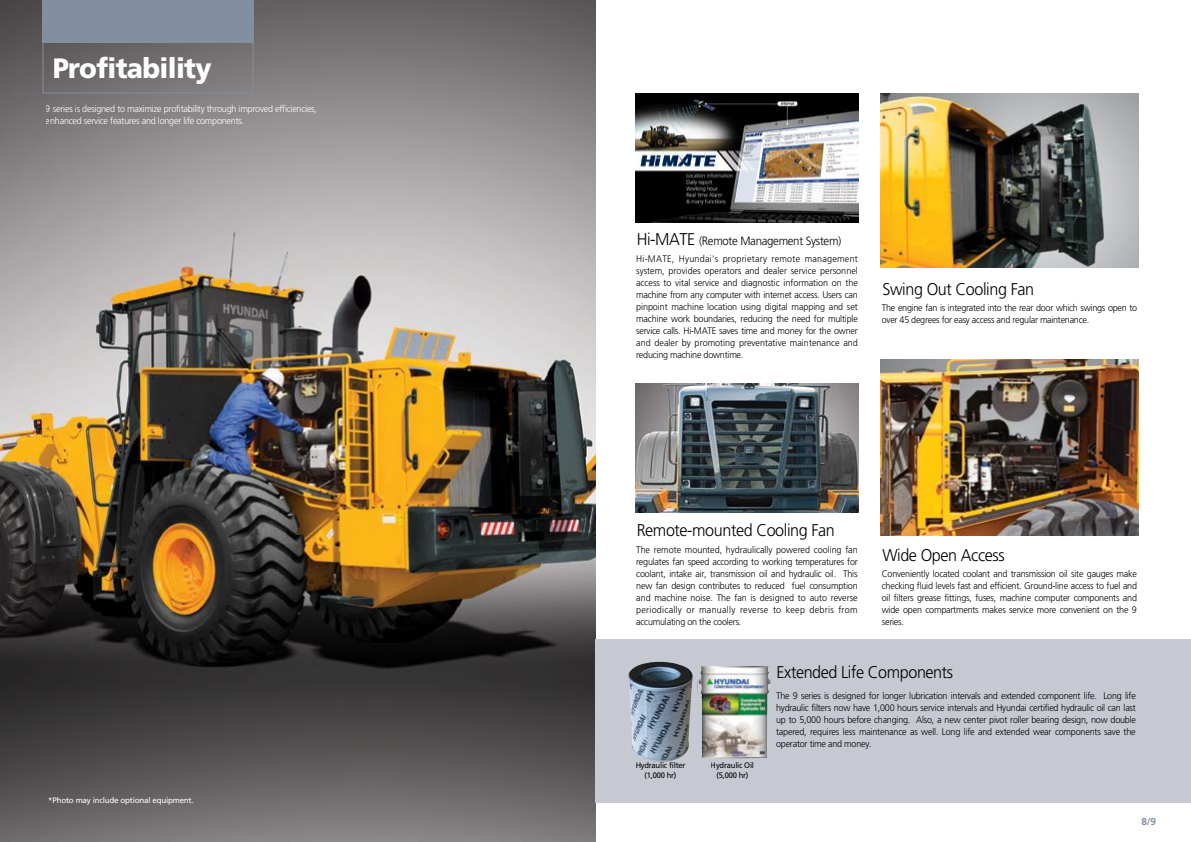
<style>
.page{position:relative;width:1191px;height:842px;background:#fff}
.page>*{position:absolute;margin:0;border:0;box-sizing:border-box;transform-origin:0 0}
.t1{font:900 28px "Frutiger";letter-spacing:-.025em;color:#fff;scale:.95 1}
.t2{font:300 17px "Frutiger";letter-spacing:-.025em;color:#000;scale:.95 1}
.t3{font:300 12px "Frutiger";letter-spacing:-.025em;color:#000;scale:.95 1}
.t4{font:700 10px "Frutiger";color:#818fa1}
.t5{font:300 9.5px/12px "Frutiger";letter-spacing:-.025em;color:#000;text-align:justify;scale:.95 1}
.t6{font:300 9.5px/12px "Frutiger";letter-spacing:-.025em;color:#fff;scale:.95 1}
.t7{font:8px/9.6px "Frutiger";letter-spacing:-.025em;color:#000;text-align:center;scale:.95 1}
.t8{font:8px "Frutiger";letter-spacing:-.025em;color:#fff}
.s1{font-size:17px}
</style>
<div class="page">
<img style="left:0;top:0;width:595px;height:842px">
<svg style="left:43px;top:43px;width:211px;height:51px"></svg>
<div style="left:43px;top:0;width:211px;height:43px;background:#818fa1"></div>
<img style="left:635px;top:384px;width:223px;height:128px">
<div style="left:595px;top:639px;width:596px;height:163px;background:#c6c9d2"></div>
<img style="left:628px;top:662px;width:65px;height:100px">
<img style="left:697px;top:666px;width:75px;height:92px">
<img style="left:880px;top:94px;width:258px;height:174px">
<img style="left:880px;top:359px;width:258px;height:176px">
<img style="left:635px;top:94px;width:223px;height:128px">
<h1 class="t1" style="left:53px;top:51px;width:169px">Profitability</h1>
<p class="t6" style="left:46px;top:102px;width:287px">9 series is designed to maximize profitability through improved efficiencies, enhanced service features and longer life components.</p>
<p class="t8" style="left:48px;top:795px;width:147px">*Photo may include optional equipment.</p>
<p class="t3" style="left:636px;top:234px;width:217px"><span class="s1">Hi-MATE</span> (Remote Management System)</p>
<p class="t5" style="left:636px;top:252px;width:235px">Hi-MATE, Hyundai's proprietary remote management system, provides operators and dealer service personnel access to vital service and diagnostic information on the machine from any computer with internet access. Users can pinpoint machine location using digital mapping and set machine work boundaries, reducing the need for multiple service calls. Hi-MATE saves time and money for the owner and dealer by promoting preventative maintenance and reducing machine downtime.</p>
<h2 class="t2" style="left:882px;top:279px;width:161px">Swing Out Cooling Fan</h2>
<p class="t5" style="left:882px;top:302px;width:270px">The engine fan is integrated into the rear door which swings open to over 45 degrees for easy access and regular maintenance.</p>
<h2 class="t2" style="left:636px;top:521px;width:210px">Remote-mounted Cooling Fan</h2>
<p class="t5" style="left:636px;top:543px;width:235px">The remote mounted, hydraulically powered cooling fan regulates fan speed according to working temperatures for coolant, intake air, transmission oil and hydraulic oil. This new fan design contributes to reduced fuel consumption and machine noise. The fan is designed to auto reverse periodically or manually reverse to keep debris from accumulating on the coolers.</p>
<h2 class="t2" style="left:882px;top:546px;width:130px">Wide Open Access</h2>
<p class="t5" style="left:881px;top:568px;width:270px">Conveniently located coolant and transmission oil site gauges make checking fluid levels fast and efficient. Ground-line access to fuel and oil filters grease fittings, fuses, machine computer components and wide open compartments makes service more convenient on the 9 series.</p>
<h2 class="t2" style="left:776px;top:662px;width:187px">Extended Life Components</h2>
<p class="t7" style="left:635px;top:760px;width:54px">Hydraulic filter (1,000 hr)</p>
<p class="t7" style="left:710px;top:760px;width:47px">Hydraulic Oil (5,000 hr)</p>
<p class="t5" style="left:776px;top:690px;width:380px">The 9 series is designed for longer lubrication intervals and extended component life. Long life hydraulic filters now have 1,000 hours service intervals and Hyundai certified hydraulic oil can last up to 5,000 hours before changing. Also, a new center pivot roller bearing design, now double tapered, requires less maintenance as well. Long life and extended wear components save the operator time and money.</p>
<p class="t4" style="left:1141px;top:816px;width:16px">8/9</p>
</div>
